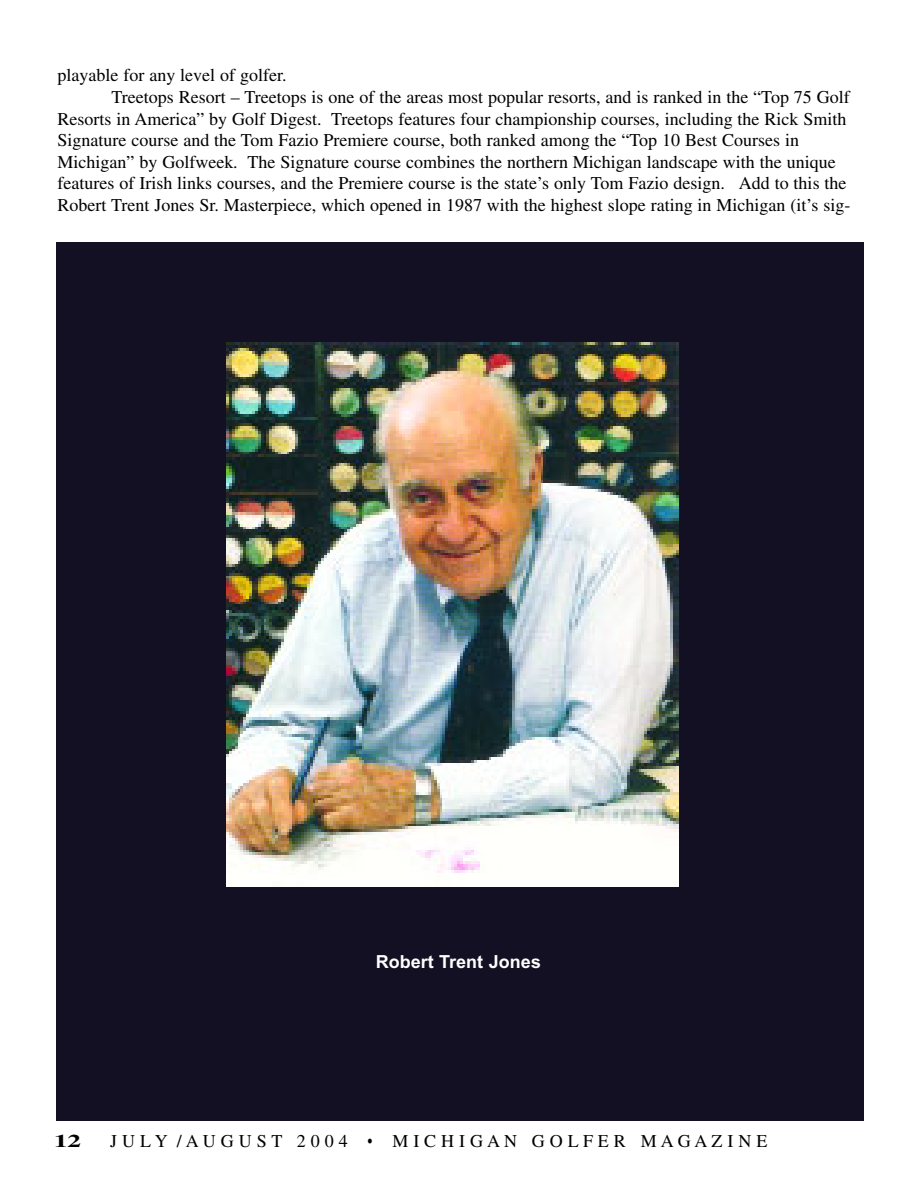
<style>
.page{position:relative;width:918px;height:1188px;background:#fff}
.page>*{position:absolute;margin:0;border:0;box-sizing:border-box;transform-origin:0 0}
.t1{font:18px "Times";color:#000}
.t2{font:18px "Times";letter-spacing:.22em;color:#000}
.t3{font:700 18px "Arial";color:#fff}
.t4{font:700 18px "Times";color:#000;scale:1.5 1}
</style>
<div class="page">
<div style="left:57px;top:242px;width:807px;height:878px;background:#121022"></div>
<img style="left:226px;top:342px;width:453px;height:544px">
<p class="t1" style="left:58px;top:69px;width:231px">playable for any level of golfer.</p>
<p class="t1" style="left:112px;top:90px;width:740px">Treetops Resort – Treetops is one of the areas most popular resorts, and is ranked in the “Top 75 Golf</p>
<p class="t1" style="left:58px;top:112px;width:791px">Resorts in America” by Golf Digest. Treetops features four championship courses, including the Rick Smith</p>
<p class="t1" style="left:58px;top:134px;width:743px">Signature course and the Tom Fazio Premiere course, both ranked among the “Top 10 Best Courses in</p>
<p class="t1" style="left:58px;top:155px;width:780px">Michigan” by Golfweek. The Signature course combines the northern Michigan landscape with the unique</p>
<p class="t1" style="left:58px;top:177px;width:791px">features of Irish links courses, and the Premiere course is the state’s only Tom Fazio design. Add to this the</p>
<p class="t1" style="left:58px;top:198px;width:794px">Robert Trent Jones Sr. Masterpiece, which opened in 1987 with the highest slope rating in Michigan (it’s sig-</p>
<p class="t3" style="left:376px;top:955px;width:167px">Robert Trent Jones</p>
<p class="t4" style="left:54px;top:1135px;width:19px">12</p>
<p class="t2" style="left:110px;top:1135px;width:659px">J U LY / AU G U S T 2 0 0 4 • M I C H I G AN G O LF E R M AG AZ I N E</p>
</div>
